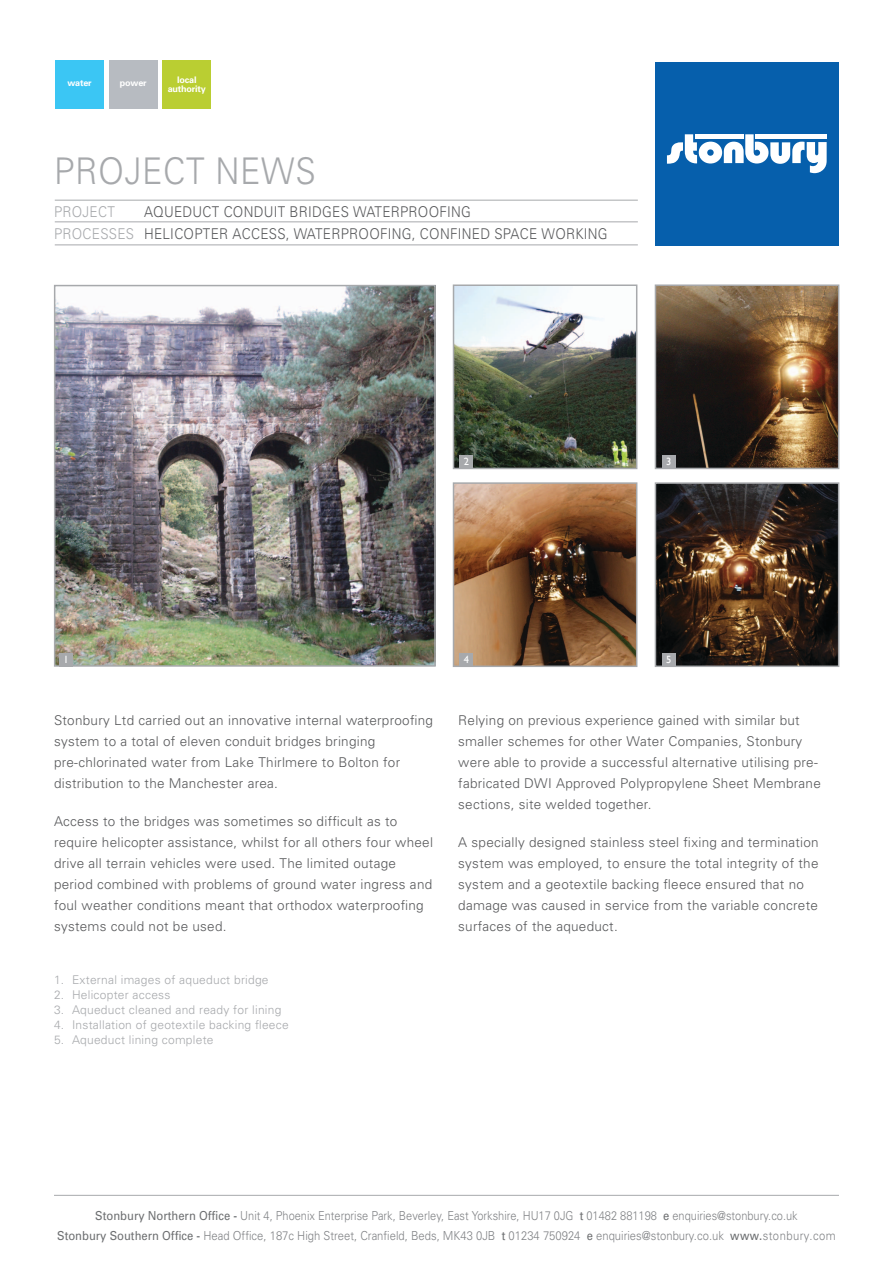
<style>
.page{position:relative;width:893px;height:1263px;background:#fff}
.page>*{position:absolute;margin:0;border:0;box-sizing:border-box;transform-origin:0 0}
.t1{font:300 36.75px "Univers";letter-spacing:.02em;color:#a7a9ac;scale:.91 1}
.t2{font:300 14.85px "Univers";letter-spacing:.02em;color:#58595b;scale:.91 1}
.t3{font:300 14.85px "Univers";letter-spacing:.02em;color:#a7a9ac;scale:.91 1}
.t4{font:300 13.5px/21px "Univers";letter-spacing:.02em;color:#58595b}
.t5{font:300 12.3px/19.2px "Univers";color:#808285;text-align:center;scale:.89 1}
.t6{font:300 12px "Univers";letter-spacing:.02em;color:#a7a9ac}
.t7{font:10.5px "Gill Sans";color:#fff}
.t8{font:700 9px/9px "Univers";letter-spacing:-.02em;color:#fff;text-align:center}
.s1{color:#a7a9ac}
.s2{font-weight:400;color:#6d6f71}
.s3{font-weight:700}
</style>
<div class="page">
<img style="left:57px;top:288px;width:376px;height:376px">
<div style="left:54px;top:285px;width:382px;height:382px;border:2px solid #a7a9ac"></div>
<img style="left:456px;top:287px;width:178px;height:179px">
<div style="left:453px;top:284px;width:184px;height:185px;border:2px solid #a7a9ac"></div>
<img style="left:456px;top:485px;width:178px;height:179px">
<div style="left:453px;top:482px;width:184px;height:185px;border:2px solid #a7a9ac"></div>
<img style="left:658px;top:287px;width:178px;height:179px">
<div style="left:655px;top:284px;width:184px;height:185px;border:2px solid #a7a9ac"></div>
<img style="left:658px;top:485px;width:178px;height:179px">
<div style="left:655px;top:482px;width:184px;height:185px;border:2px solid #a7a9ac"></div>
<div style="left:59px;top:653px;width:14px;height:14px;background:#a7a9ac"></div>
<div style="left:460px;top:455px;width:13px;height:14px;background:#a7a9ac"></div>
<div style="left:662px;top:455px;width:14px;height:14px;background:#a7a9ac"></div>
<div style="left:460px;top:653px;width:13px;height:14px;background:#a7a9ac"></div>
<div style="left:662px;top:653px;width:14px;height:14px;background:#a7a9ac"></div>
<hr style="left:55px;top:200px;width:583px;height:1px;background:#a7a9ac">
<hr style="left:55px;top:221px;width:583px;height:1px;background:#a7a9ac">
<hr style="left:55px;top:244px;width:583px;height:1px;background:#a7a9ac">
<div style="left:655px;top:62px;width:184px;height:184px;background:#065fac"></div>
<svg style="left:667px;top:134px;width:160px;height:39px"></svg>
<div style="left:695px;top:134px;width:49px;height:5px;background:#fff"></div>
<div style="left:755px;top:134px;width:71px;height:5px;background:#fff"></div>
<div style="left:56px;top:60px;width:48px;height:49px;background:#3bc6f4"></div>
<div style="left:109px;top:60px;width:48px;height:49px;background:#b7bbc1"></div>
<div style="left:163px;top:60px;width:48px;height:49px;background:#bace32"></div>
<hr style="left:54px;top:1195px;width:785px;height:1px;background:#a7a9ac">
<p class="t8" style="left:67px;top:78px;width:26px">water</p>
<p class="t8" style="left:120px;top:78px;width:28px">power</p>
<p class="t8" style="left:168px;top:75px;width:40px">local authority</p>
<h1 class="t1" style="left:54px;top:149px;width:289px">Project NEWS</h1>
<p class="t3" style="left:54px;top:202px;width:68px">Project</p>
<p class="t2" style="left:144px;top:202px;width:303px">Aqueduct Conduit Bridges WATERPROO</p>
<p class="t2" style="left:439px;top:202px;width:34px">FI NG</p>
<p class="t3" style="left:54px;top:224px;width:21px">PROCE</p>
<p class="t2" style="left:100px;top:224px;width:123px"><span class="s1">SSES</span> HELICOPTER</p>
<p class="t2" style="left:232px;top:224px;width:21px">ACCE</p>
<p class="t2" style="left:269px;top:224px;width:100px">SS, WATER PROO</p>
<p class="t2" style="left:380px;top:224px;width:249px">FI NG, CONFI NED SPACE WORKI NG</p>
<p class="t7" style="left:464px;top:456px;width:7px">2</p>
<p class="t7" style="left:666px;top:456px;width:7px">3</p>
<p class="t7" style="left:63px;top:654px;width:7px">1</p>
<p class="t4" style="left:54px;top:710px;width:381px">Stonbury Ltd carried out an innovative internal waterproofing system to a total of eleven conduit bridges bringing pre-chlorinated water from Lake Thirlmere to Bolton for distribution to the Manchester area.</p>
<p class="t4" style="left:54px;top:811px;width:381px">Access to the bridges was sometimes so difficult as to require helicopter assistance, whilst for all others four wheel drive all terrain vehicles were used. The limited outage period combined with problems of ground water ingress and foul weather conditions meant that orthodox waterproofing systems could not be used.</p>
<p class="t6" style="left:54px;top:972px;width:216px">1. External images of aqueduct bridge</p>
<p class="t6" style="left:54px;top:987px;width:118px">2. Helicopter access</p>
<p class="t6" style="left:54px;top:1002px;width:229px">3. Aqueduct cleaned and ready for lining</p>
<p class="t6" style="left:54px;top:1017px;width:236px">4. I nstallation of geotextile backing fleece</p>
<p class="t6" style="left:54px;top:1032px;width:161px">5. Aqueduct lining complete</p>
<p class="t7" style="left:464px;top:654px;width:7px">4</p>
<p class="t7" style="left:666px;top:654px;width:7px">5</p>
<p class="t4" style="left:458px;top:710px;width:364px">Relying on previous experience gained with similar but smaller schemes for other Water Companies, Stonbury were able to provide a successful alternative utilising pre&shy;fabricated DWI Approved Polypropylene Sheet Membrane sections, site welded together.</p>
<p class="t4" style="left:458px;top:832px;width:362px">A specially designed stainless steel fixing and termination system was employed, to ensure the total integrity of the system and a geotextile backing fleece ensured that no damage was caused in service from the variable concrete surfaces of the aqueduct.</p>
<p class="t5" style="left:57px;top:1206px;width:876px"><span class="s2">Stonbury Northern Office</span> <span class="s3">-</span> U nit 4, Phoenix Enterprise Park, Beverley, East Yorkshire, HU 17 0JG <span class="s2">t</span> 01482 881198 <span class="s2">e</span> enquiries@stonbury.co.uk<br><span class="s2">Stonbury Southern Office</span> <span class="s3">-</span> Head Office, 187c High Street, Cranfield, Beds, MK43 0JB <span class="s2">t</span> 01234 750924 <span class="s2">e</span> enquiries@stonbury.co.uk <span class="s2">www.</span>stonbury.com</p>
</div>
